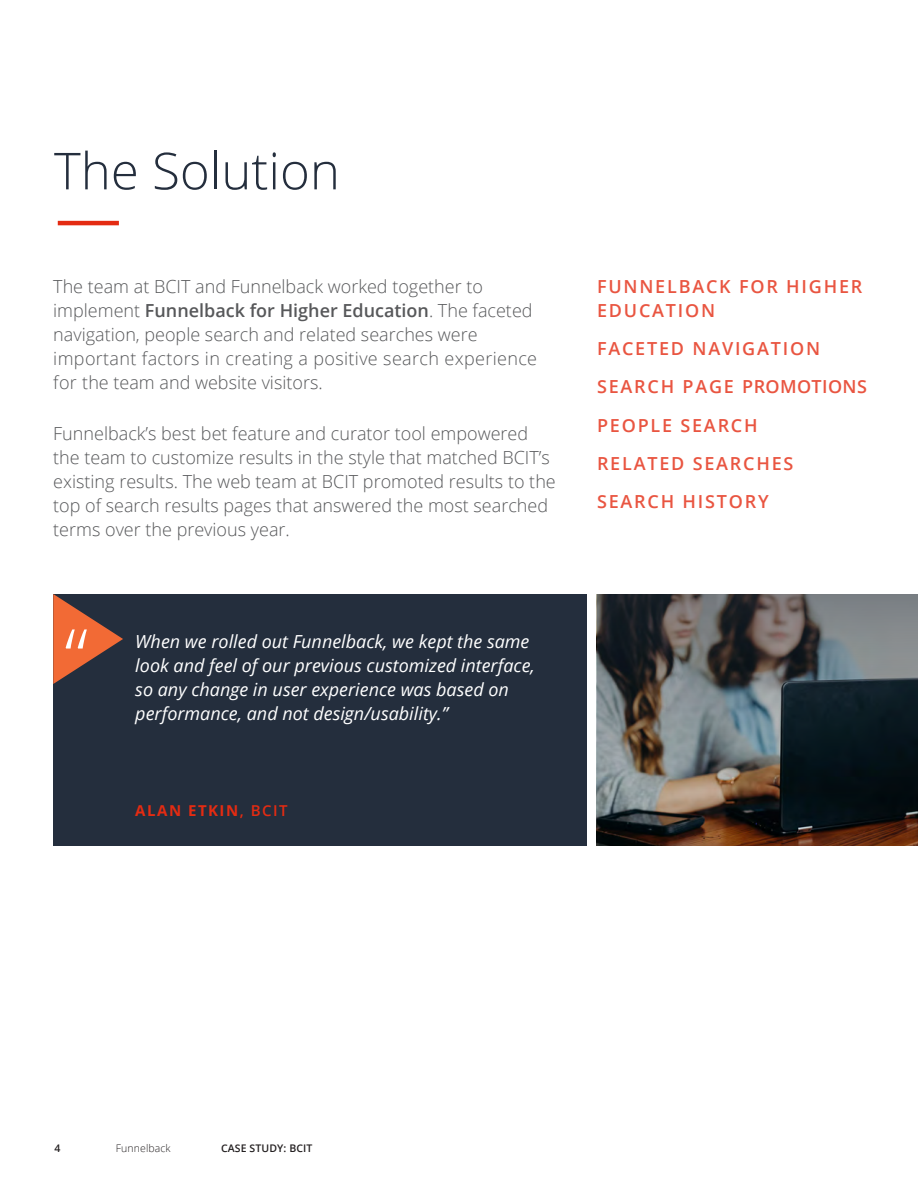
<style>
.page{position:relative;width:918px;height:1188px;background:#fff}
.page>*{position:absolute;margin:0;border:0;box-sizing:border-box;transform-origin:0 0}
.t1{font:300 51px "Open Sans";color:#242e3d}
.t2{font:300 18px/24px "Open Sans";color:#57585a}
.t3{font:italic 18px/24px "Open Sans";color:#fff}
.t4{font:600 18px/24px "Open Sans";letter-spacing:.1em;color:#e95541}
.t5{font:600 18px "Open Sans";letter-spacing:.02em;color:#e95541}
.t6{font:700 15px "Open Sans";letter-spacing:.1em;color:#e42b12}
.t7{font:600 10.5px "Open Sans";letter-spacing:.01em;color:#231f20}
.t8{font:300 10.5px "Open Sans";letter-spacing:.01em;color:#231f20}
.s1{font-weight:600}
</style>
<div class="page">
<img style="left:597px;top:594px;width:321px;height:252px">
<div style="left:53px;top:594px;width:534px;height:252px;background:#242e3d"></div>
<hr style="left:58px;top:221px;width:61px;height:4px;background:#e42b12">
<svg style="left:53px;top:594px;width:70px;height:90px"></svg>
<p class="t1" style="left:54px;top:136px;width:287px">The Solution</p>
<p class="t2" style="left:53px;top:274px;width:485px">The team at BCIT and Funnelback worked together to implement <span class="s1">Funnelback for Higher Education</span>. The faceted navigation, people search and related searches were important factors in creating a positive search experience for the team and website visitors.</p>
<p class="t2" style="left:53px;top:421px;width:504px">Funnelback’s best bet feature and curator tool empowered the team to customize results in the style that matched BCIT’s existing results. The web team at BCIT promoted results to the top of search results pages that answered the most searched terms over the previous year.</p>
<p class="t3" style="left:135px;top:629px;width:401px">When we rolled out Funnelback, we kept the same look and feel of our previous customized interface, so any change in user experience was based on performance, and not design/usability.”</p>
<p class="t6" style="left:135px;top:800px;width:154px">ALAN ETKIN<span class="s1">, BCIT</span></p>
<p class="t4" style="left:597px;top:274px;width:267px">FUNNELBACK FOR HIGHER<br>EDUCATION</p>
<p class="t4" style="left:597px;top:336px;width:225px">FACETED NAVIGATION</p>
<p class="t5" style="left:597px;top:374px;width:271px">SEARCH PAGE PROMOTIONS</p>
<p class="t4" style="left:597px;top:413px;width:162px">PEOPLE SEARCH</p>
<p class="t4" style="left:597px;top:451px;width:198px">RELATED SEARCHES</p>
<p class="t4" style="left:597px;top:489px;width:173px">SEARCH HISTORY</p>
<p class="t7" style="left:54px;top:1141px;width:7px">4</p>
<p class="t8" style="left:116px;top:1141px;width:56px">Funnelback</p>
<p class="t7" style="left:221px;top:1141px;width:93px">CASE STUDY: BCIT</p>
</div>
